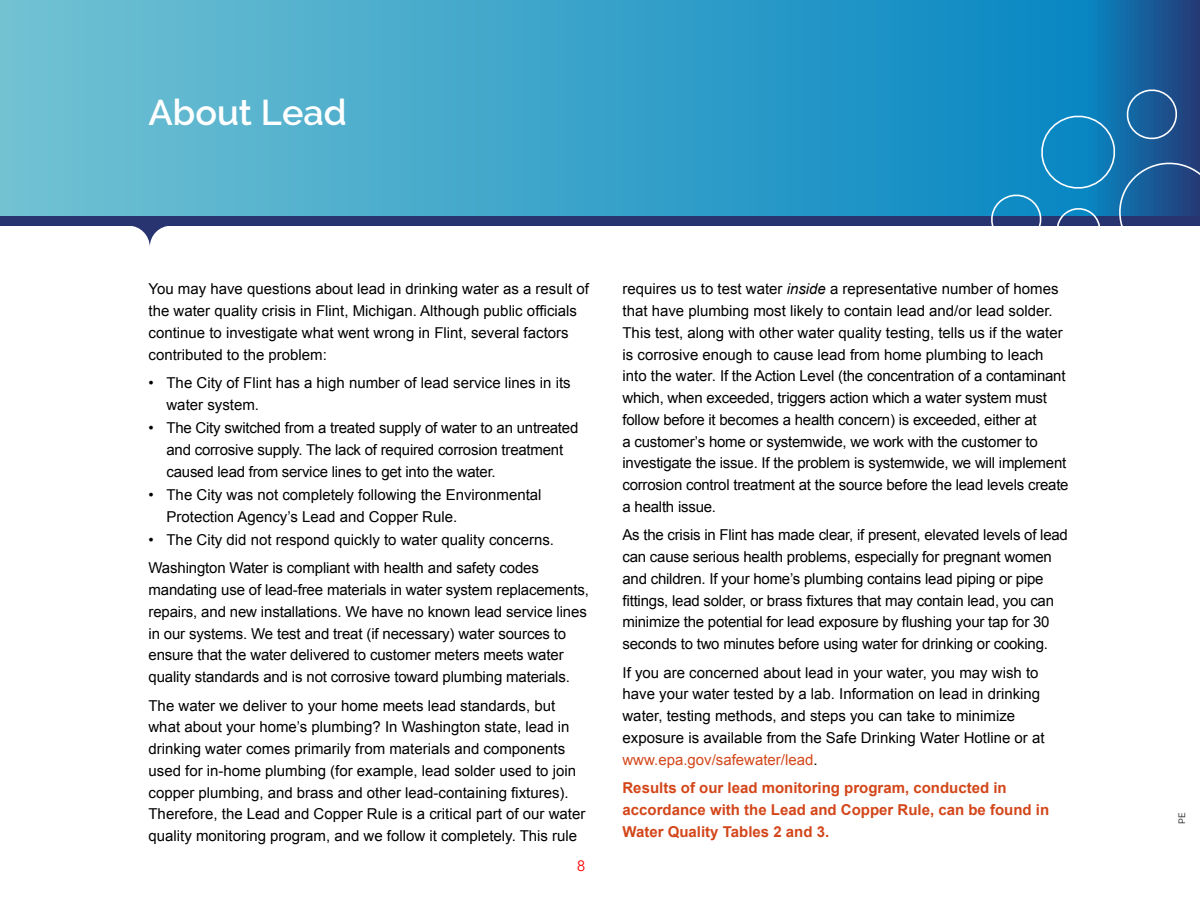
<style>
.page{position:relative;width:1200px;height:900px;background:#fff}
.page>*{position:absolute;margin:0;border:0;box-sizing:border-box;transform-origin:0 0}
.t1{font:600 36px "Raleway";color:#fff}
.t2{font:15px/21.8px "Arial";color:#000}
.t3{font:700 15px/21.8px "Arial";color:#d3461a}
.t4{font:15px "Avenir Next LT Com";color:#f00}
.t5{font:9px "Raleway";color:#000}
.s1{font-style:italic}
.s2{color:#d3461a}
</style>
<div class="page">
<div style="left:0;top:0;width:1200px;height:219px;background:linear-gradient(to right,#6fc8d9,#0474b4)"></div>
<div style="left:0;top:216px;width:1200px;height:10px;background:#273470"></div>
<svg style="left:132px;top:226px;width:36px;height:21px"></svg>
<svg style="left:941px;top:88px;width:259px;height:138px;background:#1a77af"></svg>
<h1 class="t1" style="left:148px;top:92px;width:200px">About Lead</h1>
<p class="t2" style="left:148px;top:278px;width:442px">You may have questions about lead in drinking water as a result of the water quality crisis in Flint, Michigan. Although public officials continue to investigate what went wrong in Flint, several factors contributed to the problem:</p>
<p class="t2" style="left:166px;top:372px;width:406px;text-indent:-18px">• The City of Flint has a high number of lead service lines in its water system.</p>
<p class="t2" style="left:166px;top:417px;width:413px;text-indent:-18px">• The City switched from a treated supply of water to an untreated and corrosive supply. The lack of required corrosion treatment caused lead from service lines to get into the water.</p>
<p class="t2" style="left:166px;top:484px;width:377px;text-indent:-18px">• The City was not completely following the Environmental<br>Protection Agency’s Lead and Copper Rule.</p>
<p class="t2" style="left:148px;top:526px;width:407px;line-height:28.5px">• The City did not respond quickly to water quality concerns.<br>Washington Water is compliant with health and safety codes</p>
<p class="t2" style="left:148px;top:579px;width:442px">mandating use of lead-free materials in water system replacements, repairs, and new installations. We have no known lead service lines in our systems. We test and treat (if necessary) water sources to ensure that the water delivered to customer meters meets water quality standards and is not corrosive toward plumbing materials.</p>
<p class="t2" style="left:148px;top:695px;width:438px">The water we deliver to your home meets lead standards, but what about your home’s plumbing? In Washington state, lead in drinking water comes primarily from materials and components used for in-home plumbing (for example, lead solder used to join copper plumbing, and brass and other lead-containing fixtures).<br>Therefore, the Lead and Copper Rule is a critical part of our water quality monitoring program, and we follow it completely. This rule</p>
<p class="t4" style="left:577px;top:857px;width:10px">8</p>
<p class="t2" style="left:622px;top:278px;width:448px">requires us to test water <span class="s1">inside</span> a representative number of homes that have plumbing most likely to contain lead and/or lead solder.<br>This test, along with other water quality testing, tells us if the water is corrosive enough to cause lead from home plumbing to leach into the water. If the Action Level (the concentration of a contaminant which, when exceeded, triggers action which a water system must follow before it becomes a health concern) is exceeded, either at<br>a customer’s home or systemwide, we work with the customer to investigate the issue. If the problem is systemwide, we will implement corrosion control treatment at the source before the lead levels create a health issue.</p>
<p class="t2" style="left:623px;top:524px;width:447px">As the crisis in Flint has made clear, if present, elevated levels of lead can cause serious health problems, especially for pregnant women and children. If your home’s plumbing contains lead piping or pipe fittings, lead solder, or brass fixtures that may contain lead, you can minimize the potential for lead exposure by flushing your tap for 30 seconds to two minutes before using water for drinking or cooking.</p>
<p class="t2" style="left:623px;top:662px;width:424px">If you are concerned about lead in your water, you may wish to have your water tested by a lab. Information on lead in drinking water, testing methods, and steps you can take to minimize exposure is available from the Safe Drinking Water Hotline or at <span class="s2">www.epa.gov/safewater/lead</span>.</p>
<p class="t3" style="left:623px;top:778px;width:428px">Results of our lead monitoring program, conducted in accordance with the Lead and Copper Rule, can be found in<br>Water Quality Tables 2 and 3.</p>
<p class="t5" style="left:1177px;top:824px;width:13px;rotate:-90deg">PE</p>
</div>
